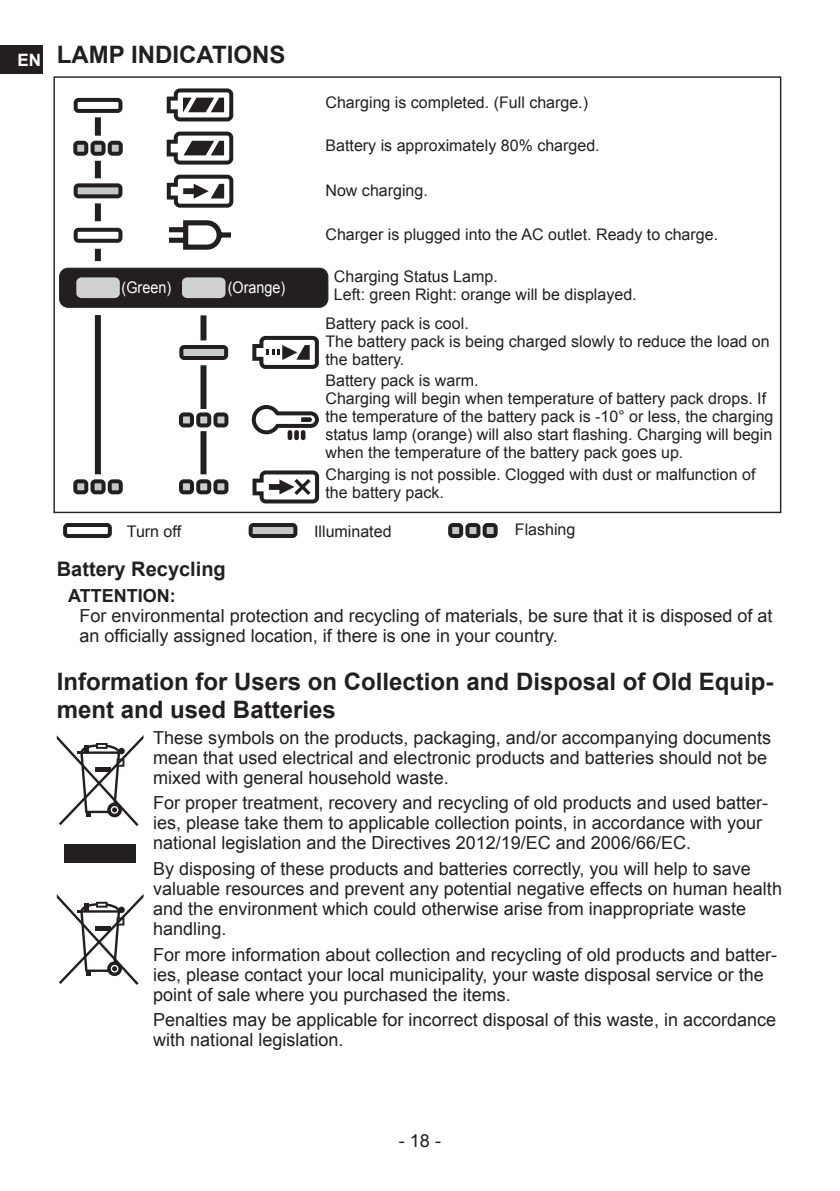
<style>
.page{position:relative;width:840px;height:1191px;background:#fff}
.page>*{position:absolute;margin:0;border:0;box-sizing:border-box;transform-origin:0 0}
.t1{font:700 24px/28px "Arial";color:#231f20}
.t2{font:700 20px "Arial";color:#231f20}
.t3{font:18px/20px "Arial";color:#231f20}
.t4{font:700 18px "Arial";color:#231f20}
.t5{font:16px/18px "Arial";color:#231f20}
.t6{font:16px "Arial";color:#fff;scale:.9 1}
</style>
<div class="page">
<div style="left:0;top:45px;width:43px;height:29px;background:#231f20"></div>
<svg style="left:73px;top:141px;width:50px;height:15px"></svg>
<div style="left:60px;top:268px;width:268px;height:39px;background:#231f20;border-radius:9px"></div>
<div style="left:59px;top:268px;width:269px;height:39px;border:1px solid #231f20;border-radius:9px"></div>
<svg style="left:73px;top:479px;width:50px;height:15px"></svg>
<svg style="left:179px;top:479px;width:49px;height:15px"></svg>
<svg style="left:179px;top:412px;width:49px;height:15px"></svg>
<div style="left:75px;top:276px;width:46px;height:23px;background:#d0d1d3;border-radius:6px"></div>
<div style="left:74px;top:275px;width:48px;height:25px;border:2px solid #231f20;border-radius:6px"></div>
<div style="left:181px;top:276px;width:45px;height:23px;background:#d0d1d3;border-radius:6px"></div>
<div style="left:180px;top:275px;width:47px;height:25px;border:2px solid #231f20;border-radius:6px"></div>
<div style="left:95px;top:249px;width:6px;height:12px;background:#231f20"></div>
<div style="left:95px;top:161px;width:6px;height:17px;background:#231f20"></div>
<div style="left:95px;top:203px;width:6px;height:18px;background:#231f20"></div>
<div style="left:95px;top:117px;width:6px;height:19px;background:#231f20"></div>
<div style="left:95px;top:315px;width:6px;height:159px;background:#231f20"></div>
<div style="left:200px;top:431px;width:6px;height:43px;background:#231f20"></div>
<div style="left:200px;top:365px;width:6px;height:44px;background:#231f20"></div>
<div style="left:200px;top:315px;width:6px;height:25px;background:#231f20"></div>
<svg style="left:74px;top:98px;width:48px;height:15px"></svg>
<svg style="left:74px;top:228px;width:48px;height:15px"></svg>
<svg style="left:74px;top:183px;width:48px;height:15px"></svg>
<svg style="left:179px;top:345px;width:49px;height:15px"></svg>
<div style="left:301px;top:430px;width:4px;height:10px;border:2px solid #231f20"></div>
<div style="left:294px;top:430px;width:5px;height:10px;border:2px solid #231f20"></div>
<div style="left:287px;top:430px;width:5px;height:10px;border:2px solid #231f20"></div>
<svg style="left:252px;top:336px;width:67px;height:33px"></svg>
<svg style="left:252px;top:470px;width:67px;height:33px"></svg>
<svg style="left:251px;top:405px;width:68px;height:34px"></svg>
<svg style="left:167px;top:88px;width:66px;height:33px"></svg>
<svg style="left:167px;top:132px;width:66px;height:33px"></svg>
<svg style="left:167px;top:175px;width:66px;height:33px"></svg>
<svg style="left:169px;top:220px;width:62px;height:30px"></svg>
<svg style="left:448px;top:523px;width:49px;height:15px"></svg>
<svg style="left:248px;top:523px;width:49px;height:15px"></svg>
<svg style="left:63px;top:523px;width:49px;height:15px"></svg>
<svg style="left:57px;top:735px;width:86px;height:91px"></svg>
<div style="left:64px;top:844px;width:71px;height:18px;background:#231f20"></div>
<svg style="left:57px;top:894px;width:86px;height:91px"></svg>
<h1 class="t1" style="left:17px;top:41px;width:269px"><sub>EN</sub> LAMP INDICATIONS</h1>
<p class="t6" style="left:121px;top:277px;width:57px">(Green)</p>
<p class="t6" style="left:227px;top:277px;width:66px">(Orange)</p>
<p class="t5" style="left:325px;top:93px;width:264px">Charging is completed. (Full charge.)</p>
<p class="t5" style="left:325px;top:136px;width:275px">Battery is approximately 80% charged.</p>
<p class="t5" style="left:325px;top:181px;width:104px">Now charging.</p>
<p class="t5" style="left:325px;top:225px;width:394px">Charger is plugged into the AC outlet. Ready to charge.</p>
<p class="t5" style="left:334px;top:267px;width:304px">Charging Status Lamp.<br>Left: green Right: orange will be displayed.</p>
<p class="t5" style="left:325px;top:314px;width:445px">Battery pack is cool.<br>The battery pack is being charged slowly to reduce the load on the battery.</p>
<p class="t5" style="left:325px;top:371px;width:449px">Battery pack is warm.<br>Charging will begin when temperature of battery pack drops. If the temperature of the battery pack is -10° or less, the charging status lamp (orange) will also start flashing. Charging will begin when the temperature of the battery pack goes up.</p>
<p class="t5" style="left:325px;top:465px;width:431px">Charging is not possible. Clogged with dust or malfunction of the battery pack.</p>
<p class="t5" style="left:127px;top:522px;width:56px">Turn off</p>
<p class="t5" style="left:314px;top:522px;width:79px">Illuminated</p>
<p class="t5" style="left:514px;top:520px;width:62px">Flashing</p>
<p class="t2" style="left:57px;top:555px;width:170px">Battery Recycling</p>
<p class="t4" style="left:68px;top:583px;width:109px">ATTENTION:</p>
<p class="t3" style="left:79px;top:605px;width:694px">For environmental protection and recycling of materials, be sure that it is disposed of at an officially assigned location, if there is one in your country.</p>
<h1 class="t1" style="left:57px;top:668px;width:718px">Information for Users on Collection and Disposal of Old Equip&shy;ment and used Batteries</h1>
<p class="t3" style="left:153px;top:727px;width:619px">These symbols on the products, packaging, and/or accompanying documents mean that used electrical and electronic products and batteries should not be mixed with general household waste.</p>
<p class="t3" style="left:153px;top:793px;width:616px">For proper treatment, recovery and recycling of old products and used batter&shy;ies, please take them to applicable collection points, in accordance with your national legislation and the Directives 2012/19/EC and 2006/66/EC.</p>
<p class="t3" style="left:153px;top:858px;width:630px">By disposing of these products and batteries correctly, you will help to save valuable resources and prevent any potential negative effects on human health and the environment which could otherwise arise from inappropriate waste handling.</p>
<p class="t3" style="left:153px;top:944px;width:625px">For more information about collection and recycling of old products and batter&shy;ies, please contact your local municipality, your waste disposal service or the point of sale where you purchased the items.</p>
<p class="t3" style="left:153px;top:1010px;width:624px">Penalties may be applicable for incorrect disposal of this waste, in accordance with national legislation.</p>
<p class="t3" style="left:399px;top:1131px;width:44px">- 18 -</p>
</div>
